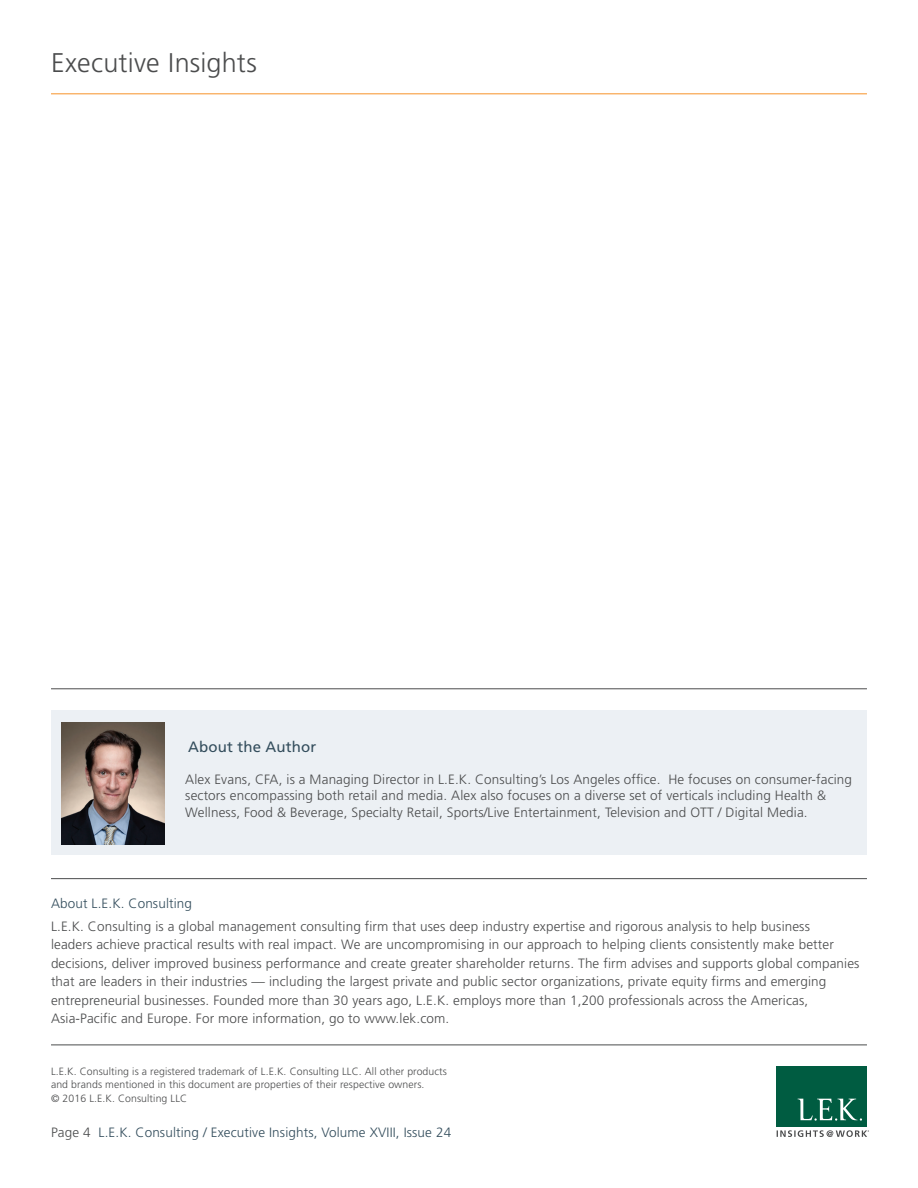
<style>
.page{position:relative;width:918px;height:1188px;background:#fff}
.page>*{position:absolute;margin:0;border:0;box-sizing:border-box;transform-origin:0 0}
.t1{font:300 27px "Frutiger";letter-spacing:.005em;color:#4b4c4d}
.t2{font:15px "Frutiger";letter-spacing:.01em;color:#334d5c}
.t3{font:300 13.5px/18.6px "Frutiger";letter-spacing:.01em;color:#4b4c4d}
.t4{font:300 13.5px "Frutiger";letter-spacing:.01em;color:#334d5c}
.t5{font:300 10.5px/13.5px "Frutiger";letter-spacing:.01em;color:#4b4c4d}
.s1{color:#4b4c4d}
</style>
<div class="page">
<hr style="left:51px;top:1045px;width:816px;height:1px;background:#4b4c4d">
<hr style="left:51px;top:878px;width:816px;height:1px;background:#4b4c4d">
<hr style="left:51px;top:93px;width:816px;height:1px;background:#f79328">
<div style="left:777px;top:1066px;width:90px;height:60px;background:#005c41"></div>
<svg style="left:798px;top:1099px;width:64px;height:22px"></svg>
<svg style="left:777px;top:1130px;width:92px;height:7px"></svg>
<div style="left:51px;top:710px;width:816px;height:145px;background:#ecf0f4"></div>
<img style="left:62px;top:723px;width:102px;height:121px">
<hr style="left:51px;top:689px;width:816px;height:1px;background:#4b4c4d">
<h1 class="t1" style="left:51px;top:48px;width:207px">Executive Insights</h1>
<p class="t2" style="left:188px;top:738px;width:130px">About the Author</p>
<p class="t3" style="left:185px;top:771px;width:668px;line-height:16.5px">Alex Evans, CFA, is a Managing Director in L.E.K. Consulting’s Los Angeles office. He focuses on consumer-facing sectors encompassing both retail and media. Alex also focuses on a diverse set of verticals including Health &amp;<br>Wellness, Food &amp; Beverage, Specialty Retail, Sports/Live Entertainment, Television and OTT / Digital Media.</p>
<p class="t4" style="left:51px;top:895px;width:143px">About L.E.K. Consulting</p>
<p class="t3" style="left:51px;top:917px;width:810px">L.E.K. Consulting is a global management consulting firm that uses deep industry expertise and rigorous analysis to help business<br>leaders achieve practical results with real impact. We are uncompromising in our approach to helping clients consistently make better decisions, deliver improved business performance and create greater shareholder returns. The firm advises and supports global companies that are leaders in their industries — including the largest private and public sector organizations, private equity firms and emerging entrepreneurial businesses. Founded more than 30 years ago, L.E.K. employs more than 1,200 professionals across the Americas, Asia-Pacific and Europe. For more information, go to www.lek.com.</p>
<p class="t5" style="left:51px;top:1064px;width:397px">L.E.K. Consulting is a registered trademark of L.E.K. Consulting LLC. All other products and brands mentioned in this document are properties of their respective owners.<br>© 2016 L.E.K. Consulting LLC</p>
<p class="t4" style="left:51px;top:1125px;width:402px"><span class="s1">Page 4</span> L.E.K. Consulting / Executive Insights, Volume XVIII, Issue 24</p>
</div>
